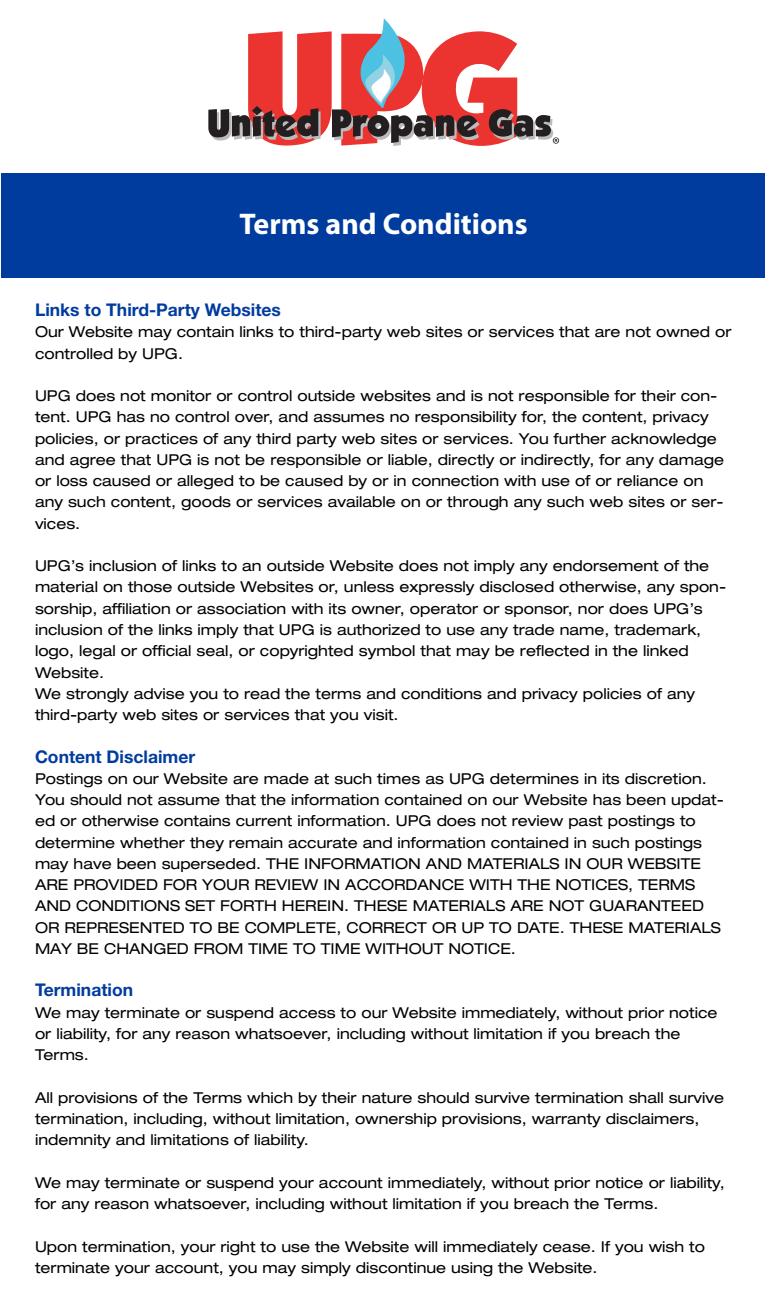
<style>
.page{position:relative;width:765px;height:1291px;background:#fff}
.page>*{position:absolute;margin:0;border:0;box-sizing:border-box;transform-origin:0 0}
.t1{font:700 29.88px "Myriad Pro";color:#fff}
.t2{font:700 17.5px "Helvetica Neue";color:#003c9e}
.t3{font:expanded 15px/21.2px "Helvetica Neue";color:#000}
</style>
<div class="page">
<div style="left:1px;top:173px;width:764px;height:104px;background:#003c9e"></div>
<svg style="left:208px;top:18px;width:351px;height:128px"></svg>
<h1 class="t1" style="left:240px;top:204px;width:290px">Terms and Conditions</h1>
<p class="t2" style="left:35px;top:299px;width:247px">Links to Third-Party Websites</p>
<p class="t3" style="left:35px;top:321px;width:698px">Our Website may contain links to third-party web sites or services that are not owned or controlled by UPG.</p>
<p class="t3" style="left:35px;top:385px;width:691px">UPG does not monitor or control outside websites and is not responsible for their con&shy;tent. UPG has no control over, and assumes no responsibility for, the content, privacy policies, or practices of any third party web sites or services. You further acknowledge and agree that UPG is not be responsible or liable, directly or indirectly, for any damage or loss caused or alleged to be caused by or in connection with use of or reliance on any such content, goods or services available on or through any such web sites or ser&shy;vices.</p>
<p class="t3" style="left:35px;top:555px;width:693px">UPG’s inclusion of links to an outside Website does not imply any endorsement of the material on those outside Websites or, unless expressly disclosed otherwise, any spon&shy;sorship, affiliation or association with its owner, operator or sponsor, nor does UPG’s inclusion of the links imply that UPG is authorized to use any trade name, trademark, logo, legal or official seal, or copyrighted symbol that may be reflected in the linked Website.<br>We strongly advise you to read the terms and conditions and privacy policies of any third-party web sites or services that you visit.</p>
<p class="t2" style="left:35px;top:745px;width:162px">Content Disclaimer</p>
<p class="t3" style="left:35px;top:767px;width:691px">Postings on our Website are made at such times as UPG determines in its discretion.<br>You should not assume that the information contained on our Website has been updat&shy;ed or otherwise contains current information. UPG does not review past postings to determine whether they remain accurate and information contained in such postings may have been superseded. THE INFORMATION AND MATERIALS IN OUR WEBSITE ARE PROVIDED FOR YOUR REVIEW IN ACCORDANCE WITH THE NOTICES, TERMS AND CONDITIONS SET FORTH HEREIN. THESE MATERIALS ARE NOT GUARANTEED OR REPRESENTED TO BE COMPLETE, CORRECT OR UP TO DATE. THESE MATERIALS MAY BE CHANGED FROM TIME TO TIME WITHOUT NOTICE.</p>
<p class="t2" style="left:35px;top:979px;width:100px">Termination</p>
<p class="t3" style="left:35px;top:1001px;width:684px">We may terminate or suspend access to our Website immediately, without prior notice or liability, for any reason whatsoever, including without limitation if you breach the<br>Terms.</p>
<p class="t3" style="left:35px;top:1086px;width:691px">All provisions of the Terms which by their nature should survive termination shall survive termination, including, without limitation, ownership provisions, warranty disclaimers, indemnity and limitations of liability.</p>
<p class="t3" style="left:35px;top:1171px;width:691px">We may terminate or suspend your account immediately, without prior notice or liability, for any reason whatsoever, including without limitation if you breach the Terms.</p>
<p class="t3" style="left:35px;top:1235px;width:672px">Upon termination, your right to use the Website will immediately cease. If you wish to terminate your account, you may simply discontinue using the Website.</p>
</div>
